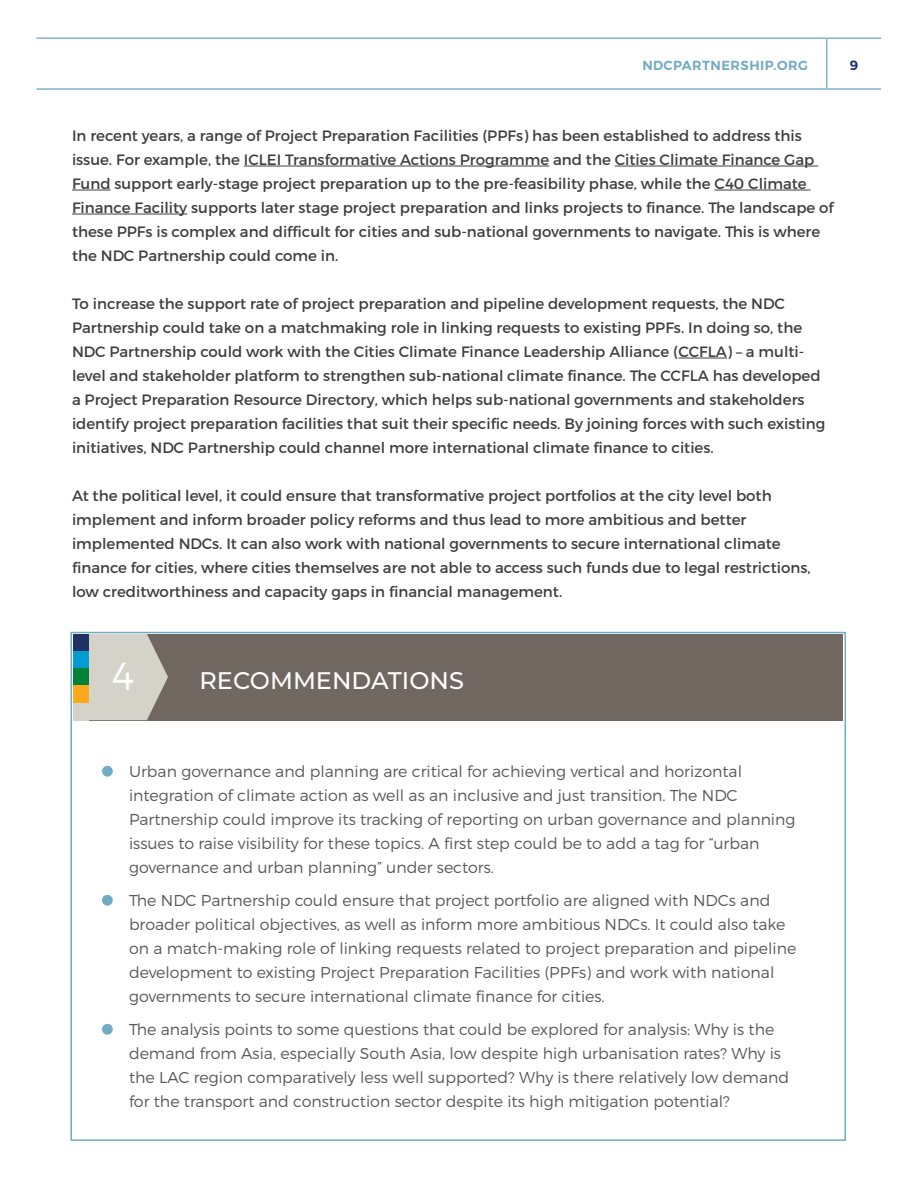
<style>
.page{position:relative;width:918px;height:1188px;background:#fff}
.page>*{position:absolute;margin:0;border:0;box-sizing:border-box;transform-origin:0 0}
.Section_head{font:300 39px "Montserrat";color:#fff}
.Section_head-2{font:500 24px "Montserrat";color:#fff}
.Section_head-3{font:300 15.75px/24px "Montserrat";color:#57585a}
.t1{font:15px/24px "Montserrat";color:#3e3e3f}
.t2{font:600 13.5px "Montserrat";color:#203264}
.t3{font:600 13.2px "Montserrat";letter-spacing:.035em;color:#72abc4}
</style>
<div class="page">
<hr style="left:37px;top:38px;width:790px;height:1px;background:#72abc4">
<hr style="left:37px;top:88px;width:790px;height:2px;background:#72abc4">
<hr style="left:826px;top:39px;width:1px;height:49px;background:#72abc4">
<hr style="left:827px;top:38px;width:54px;height:1px;background:#72abc4">
<hr style="left:827px;top:88px;width:54px;height:2px;background:#72abc4">
<hr style="left:244px;top:166px;width:305px;height:1px;background:#3e3e3f">
<hr style="left:615px;top:166px;width:203px;height:1px;background:#3e3e3f">
<hr style="left:72px;top:190px;width:39px;height:1px;background:#3e3e3f">
<hr style="left:715px;top:190px;width:96px;height:1px;background:#3e3e3f">
<hr style="left:72px;top:214px;width:115px;height:1px;background:#3e3e3f">
<hr style="left:679px;top:358px;width:48px;height:1px;background:#3e3e3f">
<div style="left:74px;top:634px;width:769px;height:86px;background:#716761"></div>
<svg style="left:89px;top:634px;width:79px;height:86px"></svg>
<div style="left:74px;top:634px;width:15px;height:17px;background:#203264"></div>
<div style="left:74px;top:651px;width:15px;height:17px;background:#009dd3"></div>
<div style="left:74px;top:668px;width:15px;height:18px;background:#008237"></div>
<div style="left:74px;top:686px;width:15px;height:17px;background:#f9a91b"></div>
<div style="left:74px;top:703px;width:15px;height:17px;background:#d5d2ca"></div>
<div style="left:102px;top:766px;width:11px;height:11px;background:#72abc4;border-radius:50%"></div>
<div style="left:102px;top:895px;width:11px;height:11px;background:#72abc4;border-radius:50%"></div>
<div style="left:102px;top:1024px;width:11px;height:11px;background:#72abc4;border-radius:50%"></div>
<p class="t3" style="left:642px;top:57px;width:167px">NDCPARTNERSHIP.ORG</p>
<p class="t2" style="left:850px;top:57px;width:10px">9</p>
<p class="t1" style="left:72px;top:123px;width:763px">In recent years, a range of Project Preparation Facilities (PPFs) has been established to address this issue. For example, the ICLEI Transformative Actions Programme and the Cities Climate Finance Gap Fund support early-stage project preparation up to the pre-feasibility phase, while the C40 Climate Finance Facility supports later stage project preparation and links projects to finance. The landscape of these PPFs is complex and difficult for cities and sub-national governments to navigate. This is where the NDC Partnership could come in.</p>
<p class="t1" style="left:72px;top:291px;width:755px">To increase the support rate of project preparation and pipeline development requests, the NDC Partnership could take on a matchmaking role in linking requests to existing PPFs. In doing so, the NDC Partnership could work with the Cities Climate Finance Leadership Alliance (CCFLA) – a multi&shy;level and stakeholder platform to strengthen sub-national climate finance. The CCFLA has developed a Project Preparation Resource Directory, which helps sub-national governments and stakeholders identify project preparation facilities that suit their specific needs. By joining forces with such existing initiatives, NDC Partnership could channel more international climate finance to cities.</p>
<p class="t1" style="left:72px;top:483px;width:740px">At the political level, it could ensure that transformative project portfolios at the city level both implement and inform broader policy reforms and thus lead to more ambitious and better implemented NDCs. It can also work with national governments to secure international climate finance for cities, where cities themselves are not able to access such funds due to legal restrictions, low creditworthiness and capacity gaps in financial management.</p>
<p class="Section_head" style="left:112px;top:653px;width:24px">4</p>
<p class="Section_head-2" style="left:200px;top:664px;width:266px">RECOMMENDATIONS</p>
<p class="Section_head-3" style="left:129px;top:759px;width:668px">Urban governance and planning are critical for achieving vertical and horizontal integration of climate action as well as an inclusive and just transition. The NDC Partnership could improve its tracking of reporting on urban governance and planning issues to raise visibility for these topics. A first step could be to add a tag for “urban governance and urban planning” under sectors.</p>
<p class="Section_head-3" style="left:129px;top:888px;width:669px">The NDC Partnership could ensure that project portfolio are aligned with NDCs and broader political objectives, as well as inform more ambitious NDCs. It could also take on a match-making role of linking requests related to project preparation and pipeline development to existing Project Preparation Facilities (PPFs) and work with national governments to secure international climate finance for cities.</p>
<p class="Section_head-3" style="left:129px;top:1017px;width:662px">The analysis points to some questions that could be explored for analysis: Why is the demand from Asia, especially South Asia, low despite high urbanisation rates? Why is the LAC region comparatively less well supported? Why is there relatively low demand for the transport and construction sector despite its high mitigation potential?</p>
</div>
